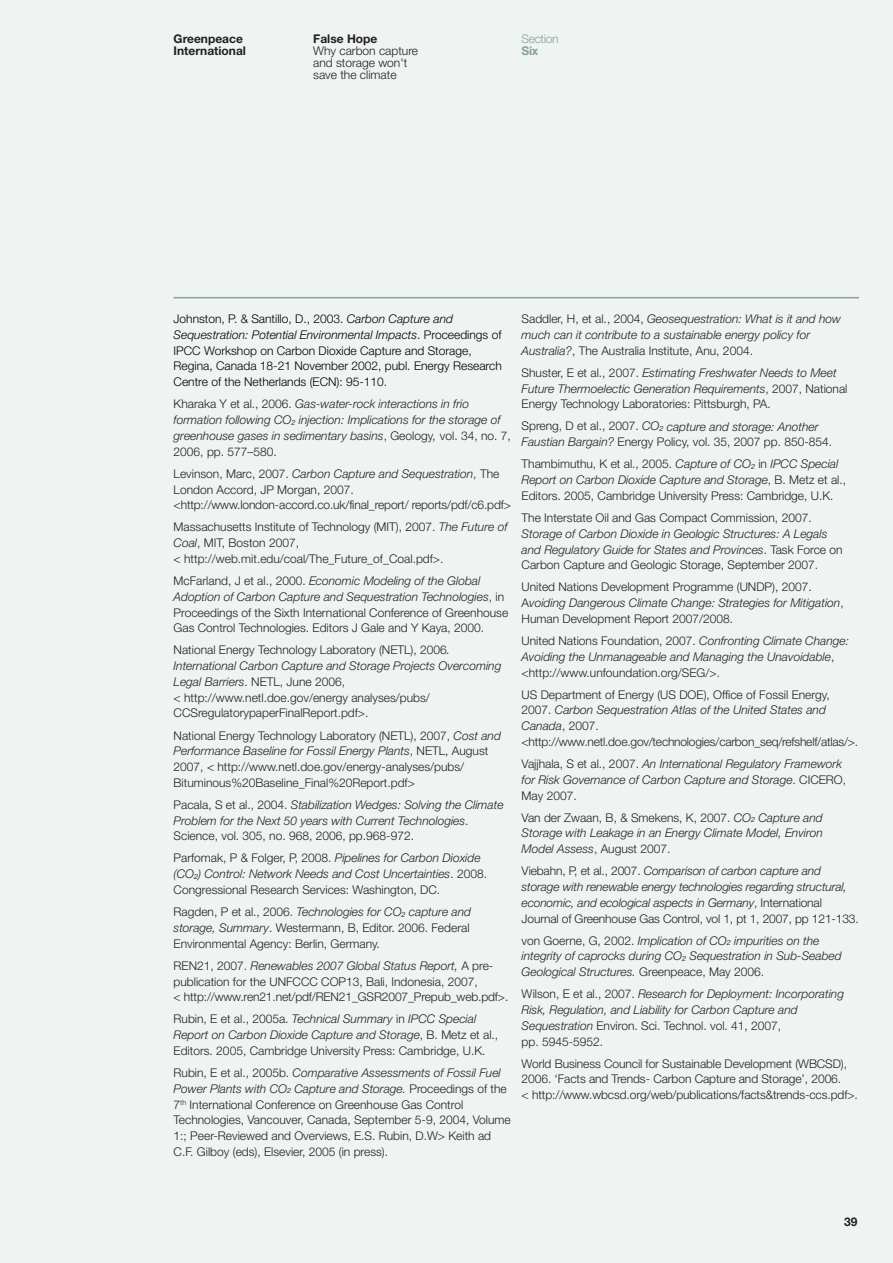
<style>
.page{position:relative;width:893px;height:1263px;background:#eff3f2}
.page>*{position:absolute;margin:0;border:0;box-sizing:border-box;transform-origin:0 0}
.t1{font:300 12px/15.8px "Helvetica Neue LT Com";color:#231f20}
.t2{font:italic 300 12px/15.8px "Helvetica Neue LT Com";color:#231f20}
.t3{font:300 12px/15.8px "Helvetica Neue LT Com";color:#000}
.t4{font:700 12px/12px "Helvetica Neue LT Com";color:#231f20}
.t5{font:300 12px "Helvetica Neue LT Com";letter-spacing:-.03em;color:#89a09c}
.t6{font:700 12px "Helvetica Neue LT Com";color:#89a09c}
.s1{font-style:italic}
.s2{font-style:normal}
.s3{font-size:7.2px;color:#000}
.s4{font-style:italic;font-size:7.2px;color:#000}
</style>
<div class="page">
<hr style="left:174px;top:297px;width:685px;height:1px;background:#89a09c">
<p class="t4" style="left:174px;top:32px;width:74px">Greenpeace<br>International</p>
<p class="t4" style="left:313px;top:32px;width:66px">False Hope</p>
<p class="t1" style="left:313px;top:44px;width:106px;line-height:12px">Why carbon capture and storage won't save the climate</p>
<p class="t5" style="left:522px;top:31px;width:38px">Section</p>
<p class="t6" style="left:522px;top:43px;width:18px">Six</p>
<p class="t3" style="left:174px;top:311px;width:330px">Johnston, P. &amp; Santillo, D., 2003. <span class="s1">Carbon Capture and Sequestration: Potential Environmental Impacts</span>. Proceedings of IPCC Workshop on Carbon Dioxide Capture and Storage, Regina, Canada 18-21 November 2002, publ. Energy Research Centre of the Netherlands (ECN): 95-110.</p>
<p class="t2" style="left:174px;top:396px;width:339px"><span class="s2">Kharaka Y et al., 2006.</span> Gas-water-rock interactions in frio formation following CO<span class="s3">2</span> injection: Implications for the storage of greenhouse gases in sedimentary basins<span class="s2">, Geology</span>, <span class="s2">vol. 34, no. 7, 2006, pp. 577–580.</span></p>
<p class="t1" style="left:174px;top:465px;width:339px">Levinson, Marc, 2007. <span class="s1">Carbon Capture and Sequestration</span>, The<br>London Accord, JP Morgan, 2007. &lt;http://www.london-accord.co.uk/final_report/ reports/pdf/c6.pdf&gt;</p>
<p class="t1" style="left:174px;top:519px;width:335px">Massachusetts Institute of Technology (MIT), 2007. <span class="s1">The Future of<br>Coal</span>, MIT, Boston 2007,<br>&lt; http://web.mit.edu/coal/The_Future_of_Coal.pdf&gt;.</p>
<p class="t1" style="left:174px;top:573px;width:336px">McFarland, J et al., 2000. <span class="s1">Economic Modeling of the Global Adoption of Carbon Capture and Sequestration Technologies</span>, in Proceedings of the Sixth International Conference of Greenhouse Gas Control Technologies. Editors J Gale and Y Kaya, 2000.</p>
<p class="t1" style="left:174px;top:642px;width:329px">National Energy Technology Laboratory (NETL), 2006<span class="s1">.<br>International Carbon Capture and Storage Projects Overcoming Legal Barriers</span>. NETL, June 2006,<br>&lt; http://www.netl.doe.gov/energy analyses/pubs/ CCSregulatorypaperFinalReport.pdf&gt;.</p>
<p class="t1" style="left:174px;top:727px;width:329px">National Energy Technology Laboratory (NETL), 2007, <span class="s1">Cost and Performance Baseline for Fossil Energy Plants</span>, NETL, August 2007, &lt; http://www.netl.doe.gov/energy-analyses/pubs/ Bituminous%20Baseline_Final%20Report.pdf&gt;</p>
<p class="t2" style="left:174px;top:796px;width:331px"><span class="s2">Pacala, S et al., 2004.</span> Stabilization Wedges: Solving the Climate<br>Problem for the Next 50 years with Current Technologies<span class="s2">.<br>Science, vol. 305, no. 968, 2006, pp.968-972.</span></p>
<p class="t1" style="left:174px;top:850px;width:315px">Parfomak, P &amp; Folger, P, 2008. <span class="s1">Pipelines for Carbon Dioxide (CO</span><span class="s4">2</span><span class="s1">) Control: Network Needs and Cost Uncertainties</span>. 2008.<br>Congressional Research Services: Washington, DC.</p>
<p class="t1" style="left:174px;top:904px;width:299px">Ragden, P et al., 2006. <span class="s1">Technologies for CO</span><span class="s4">2</span> <span class="s1">capture and storage, Summary</span>. Westermann, B, Editor. 2006. Federal<br>Environmental Agency: Berlin, Germany.</p>
<p class="t1" style="left:174px;top:957px;width:336px">REN21, 2007. <span class="s1">Renewables 2007 Global Status Report,</span> A pre&shy;publication for the UNFCCC COP13, Bali, Indonesia, 2007,<br>&lt; http://www.ren21.net/pdf/REN21_GSR2007_Prepub_web.pdf&gt;.</p>
<p class="t1" style="left:174px;top:1011px;width:326px">Rubin, E et al., 2005a. <span class="s1">Technical Summary</span> in <span class="s1">IPCC Special<br>Report on Carbon Dioxide Capture and Storage</span>, B. Metz et al.,<br>Editors. 2005, Cambridge University Press: Cambridge, U.K.</p>
<p class="t1" style="left:174px;top:1065px;width:339px">Rubin, E et al., 2005b. <span class="s1">Comparative Assessments of Fossil Fuel Power Plants with CO</span><span class="s4">2</span> <span class="s1">Capture and Storage.</span> Proceedings of the 7<sup>th</sup> International Conference on Greenhouse Gas Control Technologies, Vancouver, Canada, September 5-9, 2004, Volume 1:; Peer-Reviewed and Overviews, E.S. Rubin, D.W&gt; Keith ad C.F. Gilboy (eds), Elsevier, 2005 (in press).</p>
<p class="t2" style="left:522px;top:311px;width:321px"><span class="s2">Saddler, H, et al., 2004,</span> Geosequestration: What is it and how much can it contribute to a sustainable energy policy for<br>Australia?<span class="s2">, The Australia Institute, Anu, 2004.</span></p>
<p class="t1" style="left:522px;top:364px;width:327px">Shuster, E et al., 2007. <span class="s1">Estimating Freshwater Needs to Meet<br>Future Thermoelectic Generation Requirements</span>, 2007, National<br>Energy Technology Laboratories: Pittsburgh, PA.</p>
<p class="t1" style="left:522px;top:418px;width:312px">Spreng, D et al., 2007. <span class="s1">CO</span><span class="s4">2</span> <span class="s1">capture and storage: Another<br>Faustian Bargain?</span> Energy Policy, vol. 35, 2007 pp. 850-854.</p>
<p class="t1" style="left:522px;top:456px;width:326px">Thambimuthu, K et al., 2005. <span class="s1">Capture of CO</span><span class="s4">2</span> in <span class="s1">IPCC Special<br>Report on Carbon Dioxide Capture and Storage</span>, B. Metz et al.,<br>Editors. 2005, Cambridge University Press: Cambridge, U.K.</p>
<p class="t1" style="left:522px;top:510px;width:292px">The Interstate Oil and Gas Compact Commission, 2007.</p>
<p class="t2" style="left:522px;top:525px;width:322px">Storage of Carbon Dioxide in Geologic Structures: A Legals and Regulatory Guide for States and Provinces<span class="s2">. Task Force on<br>Carbon Capture and Geologic Storage, September 2007.</span></p>
<p class="t1" style="left:522px;top:579px;width:324px">United Nations Development Programme (UNDP), 2007.<br>A<span class="s1">voiding Dangerous Climate Change: Strategies for Mitigation</span>,<br>Human Development Report 2007/2008.</p>
<p class="t2" style="left:522px;top:633px;width:329px"><span class="s2">United Nations Foundation, 2007.</span> Confronting Climate Change:<br>Avoiding the Unmanageable and Managing the Unavoidable<span class="s2">, &lt;http://www.unfoundation.org/SEG/&gt;.</span></p>
<p class="t1" style="left:522px;top:686px;width:338px">US Department of Energy (US DOE), Office of Fossil Energy, 2007. <span class="s1">Carbon Sequestration Atlas of the United States and Canada</span>, 2007. &lt;http://www.netl.doe.gov/technologies/carbon_seq/refshelf/atlas/&gt;.</p>
<p class="t2" style="left:522px;top:756px;width:326px"><span class="s2">Vajjhala, S et al., 2007.</span> An International Regulatory Framework for Risk Governance of Carbon Capture and Storage<span class="s2">. CICERO,<br>May 2007.</span></p>
<p class="t2" style="left:522px;top:809px;width:303px;text-align:justify"><span class="s2">Van der Zwaan, B, &amp; Smekens, K, 2007.</span> CO<span class="s3">2</span> Capture and Storage with Leakage in an Energy Climate Model, Environ Model Assess<span class="s2">, August 2007.</span></p>
<p class="t2" style="left:522px;top:863px;width:339px"><span class="s2">Viebahn, P, et al., 2007.</span> Comparison of carbon capture and storage with renewable energy technologies regarding structural, economic, and ecological aspects in Germany<span class="s2">, International Journal of Greenhouse Gas Control, vol 1, pt 1, 2007, pp 121-133.</span></p>
<p class="t2" style="left:522px;top:932px;width:322px"><span class="s2">von Goerne, G, 2002.</span> Implication of CO<span class="s3">2</span> impurities on the integrity of caprocks during CO<span class="s3">2</span> Sequestration in Sub-Seabed<br>Geological Structures. <span class="s2">Greenpeace, May 2006.</span></p>
<p class="t2" style="left:522px;top:986px;width:324px"><span class="s2">Wilson, E et al., 2007.</span> Research for Deployment: Incorporating Risk, Regulation, and Liability for Carbon Capture and Sequestration <span class="s2">Environ. Sci. Technol. vol. 41, 2007,<br>pp. 5945-5952.</span></p>
<p class="t1" style="left:522px;top:1055px;width:338px">World Business Council for Sustainable Development (WBCSD),<br>2006. ‘Facts and Trends- Carbon Capture and Storage’, 2006.<br>&lt; http://www.wbcsd.org/web/publications/facts&amp;trends-ccs.pdf&gt;.</p>
<p class="t4" style="left:844px;top:1216px;width:15px">39</p>
</div>
